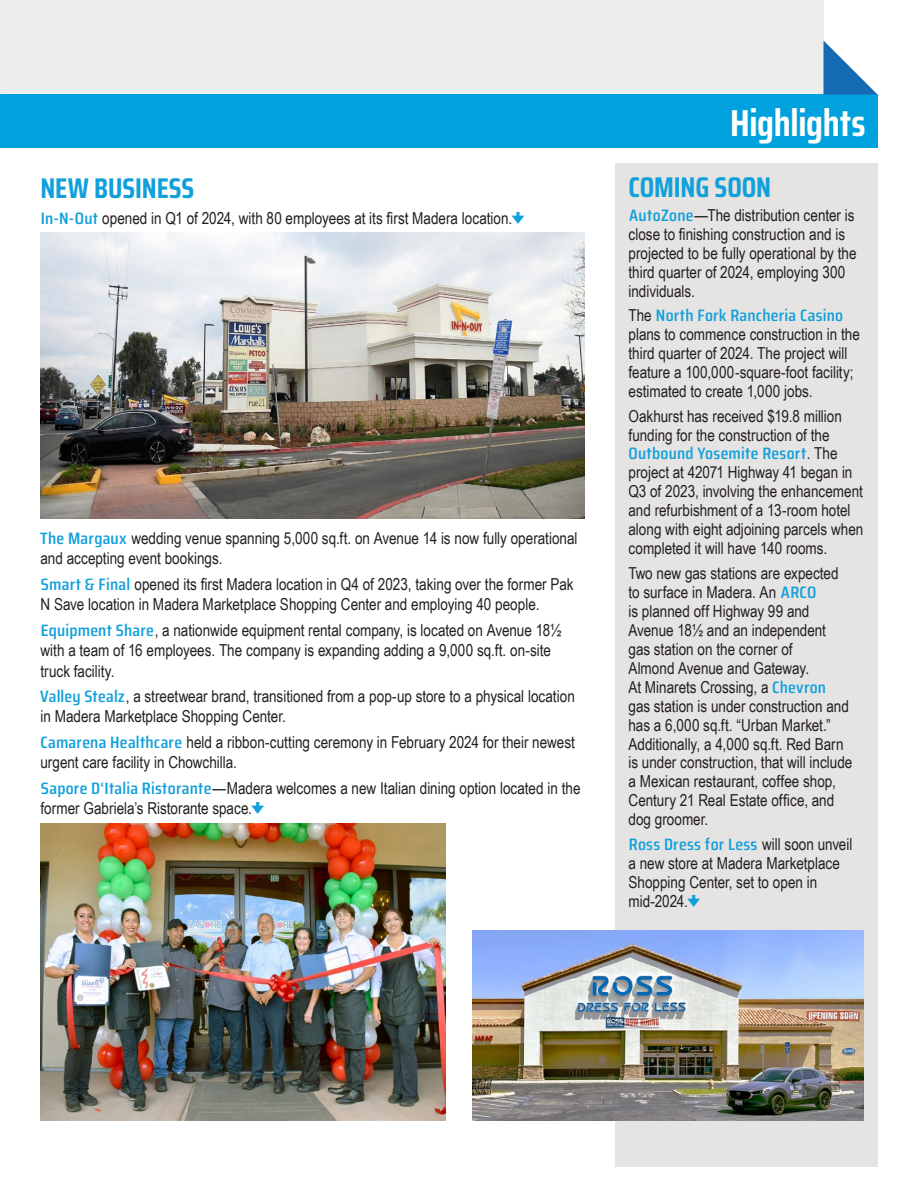
<style>
.page{position:relative;width:918px;height:1188px;background:#fff}
.page>*{position:absolute;margin:0;border:0;box-sizing:border-box;transform-origin:0 0}
.Head_1_Section{font:700 37.5px "Saira Condensed";letter-spacing:-.01em;color:#fff}
.Head_1b_Smaller{font:700 28.5px "Saira Condensed";letter-spacing:-.005em;color:#12a0db}
.Body_Highlights{font:16.5px/18.9px "Arial Narrow";color:#231f20}
.s1{font-family:"Saira Condensed";font-weight:600;color:#12a0db}
</style>
<div class="page">
<div style="left:0;top:0;width:824px;height:94px;background:#ededed"></div>
<div style="left:0;top:94px;width:878px;height:54px;background:#01a1dd"></div>
<svg style="left:824px;top:41px;width:53px;height:53px"></svg>
<img style="left:40px;top:233px;width:545px;height:285px">
<img style="left:40px;top:824px;width:406px;height:296px">
<div style="left:615px;top:164px;width:263px;height:1003px;background:#e6e4e3"></div>
<img style="left:472px;top:931px;width:391px;height:189px">
<p class="Head_1b_Smaller" style="left:40px;top:166px;width:155px">NEW BUSINESS</p>
<p class="Body_Highlights" style="left:41px;top:208px;width:473px"><span class="s1">In-N-Out</span> opened in Q1 of 2024, with 80 employees at its first Madera location.</p>
<p class="Body_Highlights" style="left:40px;top:528px;width:539px;line-height:20.2px"><span class="s1">The Margaux</span> wedding venue spanning 5,000 sq.ft. on Avenue 14 is now fully operational and accepting event bookings.</p>
<p class="Body_Highlights" style="left:40px;top:573px;width:535px;line-height:20.2px"><span class="s1">Smart &amp; Final</span> opened its first Madera location in Q4 of 2023, taking over the former Pak<br>N Save location in Madera Marketplace Shopping Center and employing 40 people.</p>
<p class="Body_Highlights" style="left:40px;top:619px;width:522px;line-height:20.2px"><span class="s1">Equipment Share</span>, a nationwide equipment rental company, is located on Avenue 18½ with a team of 16 employees. The company is expanding adding a 9,000 sq.ft. on-site truck facility.</p>
<p class="Body_Highlights" style="left:40px;top:686px;width:536px;line-height:20.2px"><span class="s1">Valley Stealz</span>, a streetwear brand, transitioned from a pop-up store to a physical location in Madera Marketplace Shopping Center.</p>
<p class="Body_Highlights" style="left:40px;top:732px;width:536px;line-height:20.2px"><span class="s1">Camarena Healthcare</span> held a ribbon-cutting ceremony in February 2024 for their newest urgent care facility in Chowchilla.</p>
<p class="Body_Highlights" style="left:40px;top:778px;width:542px;line-height:20.2px"><span class="s1">Sapore D‘Italia Ristorante</span>—Madera welcomes a new Italian dining option located in the former Gabriela’s Ristorante space.</p>
<p class="Head_1_Section" style="left:730px;top:94px;width:137px">Highlights</p>
<p class="Head_1b_Smaller" style="left:628px;top:164px;width:144px">COMING SOON</p>
<p class="Body_Highlights" style="left:628px;top:205px;width:230px"><span class="s1">AutoZone</span>—The distribution center is close to finishing construction and is projected to be fully operational by the third quarter of 2024, employing 300 individuals.</p>
<p class="Body_Highlights" style="left:628px;top:305px;width:233px">The <span class="s1">North Fork Rancheria Casino </span>plans to commence construction in the third quarter of 2024. The project will feature a 100,000-square-foot facility; estimated to create 1,000 jobs.</p>
<p class="Body_Highlights" style="left:628px;top:406px;width:236px">Oakhurst has received $19.8 million funding for the construction of the <span class="s1">Outbound Yosemite Resort</span>. The project at 42071 Highway 41 began in Q3 of 2023, involving the enhancement and refurbishment of a 13-room hotel along with eight adjoining parcels when completed it will have 140 rooms.</p>
<p class="Body_Highlights" style="left:628px;top:563px;width:225px">Two new gas stations are expected to surface in Madera. An <span class="s1">ARCO<br></span>is planned off Highway 99 and<br>Avenue 18½ and an independent<br>gas station on the corner of<br>Almond Avenue and Gateway.<br>At Minarets Crossing, a <span class="s1">Chevron<br></span>gas station is under construction and has a 6,000 sq.ft. “Urban Market.”<br>Additionally, a 4,000 sq.ft. Red Barn is under construction, that will include a Mexican restaurant, coffee shop,<br>Century 21 Real Estate office, and dog groomer.</p>
<p class="Body_Highlights" style="left:628px;top:834px;width:225px"><span class="s1">Ross Dress for Less</span> will soon unveil a new store at Madera Marketplace<br>Shopping Center, set to open in mid-2024.</p>
</div>
